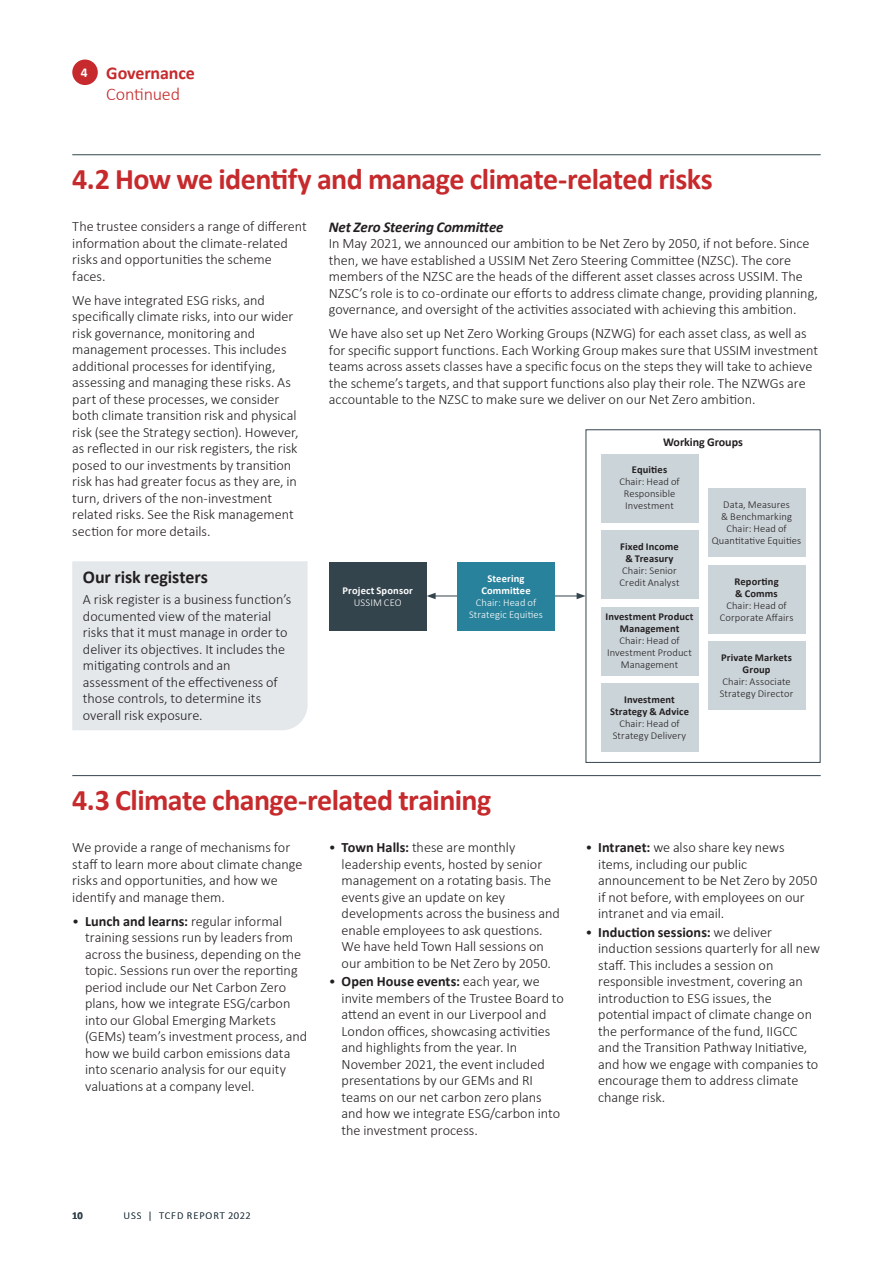
<style>
.page{position:relative;width:893px;height:1263px;background:#fff}
.page>*{position:absolute;margin:0;border:0;box-sizing:border-box;transform-origin:0 0}
.LA07_20pt_Subsection{font:700 30px "Calibri";letter-spacing:-.02em;color:#c62a2c}
.LA08_Heading_12pt{font:700 18px "Calibri";letter-spacing:-.005em;color:#231f20}
.t1{font:700 18px "Calibri";letter-spacing:-.005em;color:#c62a2c}
.t2{font:300 18px "Calibri";letter-spacing:-.01em;color:#c62a2c}
.LA13_Body_Subhead_3{font:italic 700 15px "Calibri";letter-spacing:-.01em;color:#231f20}
.LA11_Body_Copy{font:300 14.25px/16.5px "Calibri";color:#231f20}
.LA12_Body_Bullet{font:300 14.25px/16.5px "Calibri";color:#231f20}
.t3{font:700 13.5px "Calibri";color:#fff}
.t4{font:700 12px "Calibri";letter-spacing:-.005em;color:#231f20}
.t5{font:300 10.5px/12px "Calibri";letter-spacing:.01em;color:#231f20;text-align:center}
.t6{font:700 10.5px/12px "Calibri";letter-spacing:.015em;color:#231f20;text-align:center}
.t7{font:300 10.5px/12px "Calibri";letter-spacing:.01em;color:#fff;text-align:center}
.t8{font:700 10.5px/12px "Calibri";letter-spacing:.015em;color:#fff;text-align:center}
.t9{font:300 10.5px "Calibri";letter-spacing:.085em;color:#33444d}
.t10{font:700 10.5px "Calibri";color:#33444d}
.s1{font-weight:700}
</style>
<div class="page">
<hr style="left:72px;top:154px;width:749px;height:1px;background:#33444d">
<div style="left:72px;top:60px;width:26px;height:25px;background:#c62a2c;border-radius:50%"></div>
<div style="left:72px;top:561px;width:236px;height:169px;background:#e4e8eb"></div>
<hr style="left:72px;top:775px;width:749px;height:1px;background:#33444d">
<hr style="left:433px;top:596px;width:146px;height:1px;background:#33444d">
<svg style="left:427px;top:593px;width:9px;height:6px"></svg>
<svg style="left:577px;top:593px;width:9px;height:6px"></svg>
<div style="left:586px;top:429px;width:234px;height:334px;border:1px solid #33444d"></div>
<div style="left:329px;top:563px;width:98px;height:68px;background:#33444d"></div>
<div style="left:457px;top:563px;width:98px;height:68px;background:#29829b"></div>
<div style="left:601px;top:531px;width:97px;height:68px;background:#cbd4d9"></div>
<div style="left:708px;top:489px;width:97px;height:68px;background:#cbd4d9"></div>
<div style="left:601px;top:454px;width:97px;height:68px;background:#cbd4d9"></div>
<div style="left:601px;top:684px;width:97px;height:68px;background:#cbd4d9"></div>
<div style="left:601px;top:607px;width:97px;height:68px;background:#cbd4d9"></div>
<div style="left:708px;top:565px;width:97px;height:68px;background:#cbd4d9"></div>
<div style="left:708px;top:642px;width:97px;height:68px;background:#cbd4d9"></div>
<p class="t3" style="left:81px;top:63px;width:8px">4</p>
<p class="t1" style="left:106px;top:61px;width:90px">Governance</p>
<p class="t2" style="left:106px;top:83px;width:75px">Continued</p>
<h2 class="LA07_20pt_Subsection" style="left:72px;top:158px;width:642px">4.2 How we identify and manage climate-related risks</h2>
<p class="LA11_Body_Copy" style="left:72px;top:218px;width:236px">The trustee considers a range of different information about the climate-related risks and opportunities the scheme faces.</p>
<p class="LA11_Body_Copy" style="left:72px;top:292px;width:228px">We have integrated ESG risks, and specifically climate risks, into our wider risk governance, monitoring and management processes. This includes additional processes for identifying, assessing and managing these risks. As part of these processes, we consider both climate transition risk and physical risk (see the Strategy section). However, as reflected in our risk registers, the risk posed to our investments by transition risk has had greater focus as they are, in turn, drivers of the non-investment related risks. See the Risk management section for more details.</p>
<p class="LA13_Body_Subhead_3" style="left:329px;top:216px;width:176px">Net Zero Steering Committee</p>
<p class="LA11_Body_Copy" style="left:329px;top:235px;width:491px">In May 2021, we announced our ambition to be Net Zero by 2050, if not before. Since then, we have established a USSIM Net Zero Steering Committee (NZSC). The core members of the NZSC are the heads of the different asset classes across USSIM. The NZSC’s role is to co-ordinate our efforts to address climate change, providing planning, governance, and oversight of the activities associated with achieving this ambition.</p>
<p class="LA11_Body_Copy" style="left:329px;top:325px;width:491px">We have also set up Net Zero Working Groups (NZWG) for each asset class, as well as for specific support functions. Each Working Group makes sure that USSIM investment teams across assets classes have a specific focus on the steps they will take to achieve the scheme’s targets, and that support functions also play their role. The NZWGs are accountable to the NZSC to make sure we deliver on our Net Zero ambition.</p>
<p class="t4" style="left:663px;top:434px;width:81px">Working Groups</p>
<p class="t6" style="left:632px;top:463px;width:37px">Equities</p>
<p class="t5" style="left:619px;top:476px;width:62px">Chair: Head of<br>Responsible<br>Investment</p>
<p class="t5" style="left:712px;top:498px;width:91px">Data, Measures<br>&amp; Benchmarking<br>Chair: Head of<br>Quantitative Equities</p>
<p class="t6" style="left:620px;top:540px;width:60px">Fixed Income &amp; Treasury</p>
<p class="t5" style="left:620px;top:564px;width:61px;text-align:left">Chair: Senior<br>Credit Analyst</p>
<p class="LA08_Heading_12pt" style="left:83px;top:565px;width:127px">Our risk registers</p>
<p class="LA11_Body_Copy" style="left:83px;top:591px;width:210px">A risk register is a business function’s documented view of the material risks that it must manage in order to deliver its objectives. It includes the mitigating controls and an assessment of the effectiveness of those controls, to determine its overall risk exposure.</p>
<p class="t8" style="left:481px;top:572px;width:51px">Steering<br>Committee</p>
<p class="t7" style="left:469px;top:596px;width:75px">Chair: Head of<br>Strategic Equities</p>
<p class="t6" style="left:734px;top:575px;width:46px;text-align:left">Reporting &amp; Comms</p>
<p class="t5" style="left:720px;top:599px;width:75px">Chair: Head of<br>Corporate Affairs</p>
<p class="t6" style="left:721px;top:651px;width:72px">Private Markets<br>Group</p>
<p class="t5" style="left:720px;top:675px;width:75px;text-align:left">Chair: Associate<br>Strategy Director</p>
<p class="t8" style="left:343px;top:584px;width:72px">Project Sponsor</p>
<p class="t7" style="left:354px;top:596px;width:49px">USSIM CEO</p>
<p class="t6" style="left:605px;top:611px;width:90px">Investment Product<br>Management</p>
<p class="t5" style="left:607px;top:635px;width:86px">Chair: Head of<br>Investment Product<br>Management</p>
<p class="t6" style="left:610px;top:693px;width:80px">Investment<br>Strategy &amp; Advice</p>
<p class="t5" style="left:613px;top:717px;width:75px">Chair: Head of<br>Strategy Delivery</p>
<h2 class="LA07_20pt_Subsection" style="left:72px;top:779px;width:421px">4.3 Climate change-related training</h2>
<p class="LA11_Body_Copy" style="left:72px;top:839px;width:232px">We provide a range of mechanisms for staff to learn more about climate change risks and opportunities, and how we identify and manage them.</p>
<p class="LA12_Body_Bullet" style="left:85px;top:912px;width:224px;text-indent:-13px">• <span class="s1">Lunch and learns:</span> regular informal training sessions run by leaders from across the business, depending on the topic. Sessions run over the reporting period include our Net Carbon Zero plans, how we integrate ESG/carbon into our Global Emerging Markets (GEMs) team’s investment process, and how we build carbon emissions data into scenario analysis for our equity valuations at a company level.</p>
<p class="LA12_Body_Bullet" style="left:342px;top:839px;width:220px;text-indent:-13px">• <span class="s1">Town Halls:</span> these are monthly leadership events, hosted by senior management on a rotating basis. The events give an update on key developments across the business and enable employees to ask questions.<br>We have held Town Hall sessions on our ambition to be Net Zero by 2050.</p>
<p class="LA12_Body_Bullet" style="left:342px;top:973px;width:224px;text-indent:-13px">• <span class="s1">Open House events:</span> each year, we invite members of the Trustee Board to attend an event in our Liverpool and London offices, showcasing activities and highlights from the year. In November 2021, the event included presentations by our GEMs and RI teams on our net carbon zero plans and how we integrate ESG/carbon into the investment process.</p>
<p class="LA12_Body_Bullet" style="left:598px;top:839px;width:221px;text-indent:-13px">• <span class="s1">Intranet:</span> we also share key news items, including our public announcement to be Net Zero by 2050 if not before, with employees on our intranet and via email.</p>
<p class="LA12_Body_Bullet" style="left:598px;top:923px;width:223px;text-indent:-13px">• <span class="s1">Induction sessions:</span> we deliver induction sessions quarterly for all new staff. This includes a session on responsible investment, covering an introduction to ESG issues, the potential impact of climate change on the performance of the fund, IIGCC and the Transition Pathway Initiative, and how we engage with companies to encourage them to address climate change risk.</p>
<p class="t10" style="left:72px;top:1208px;width:12px">10</p>
<p class="t9" style="left:124px;top:1208px;width:129px">USS | TCFD REPORT 2022</p>
</div>
